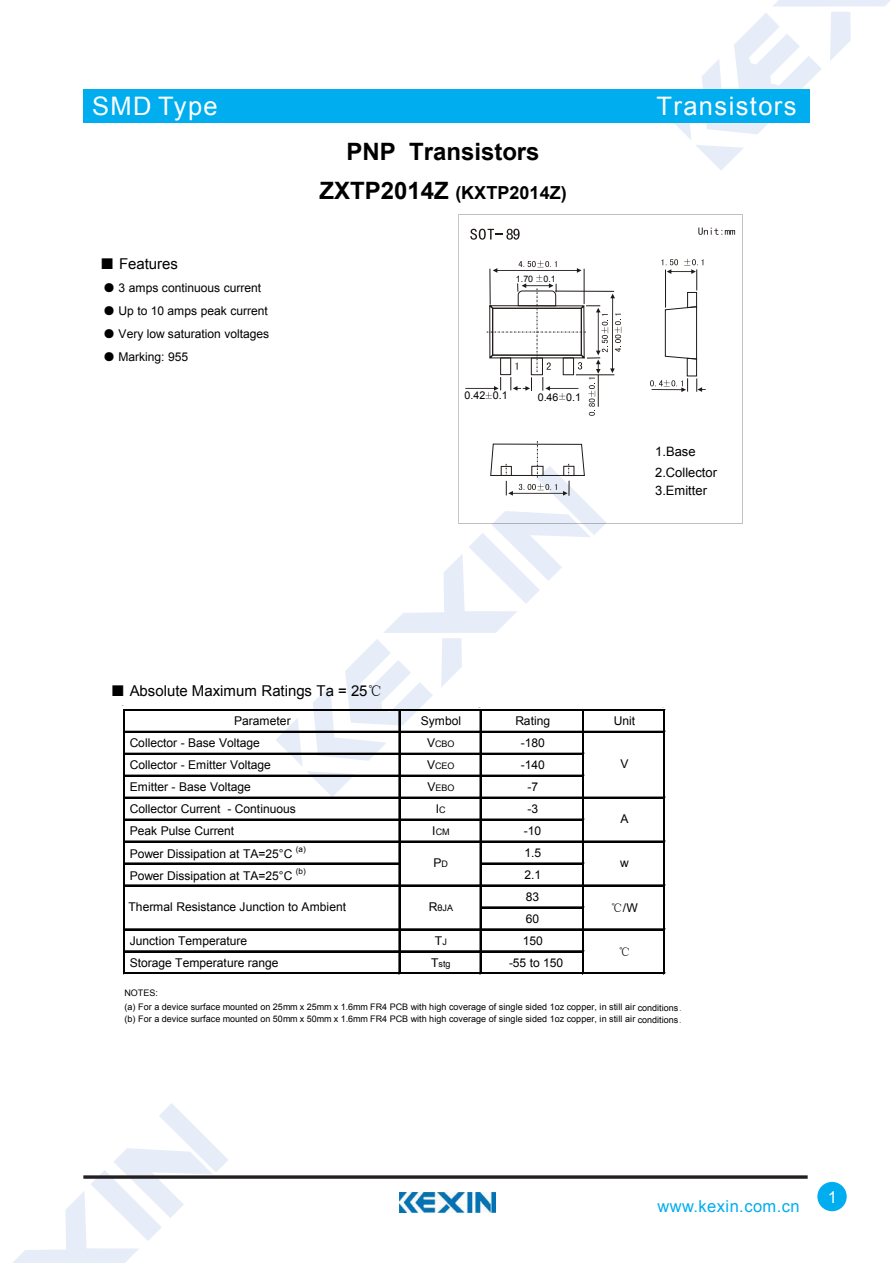
<style>
.page{position:relative;width:893px;height:1263px;background:#fff}
.page>*{position:absolute;margin:0;border:0;box-sizing:border-box;transform-origin:0 0}
.t1{font:25.5px "Arial";letter-spacing:.055em;color:#fff}
.t2{font:700 24px "Arial";color:#000}
.t3{font:700 18px "Arial";letter-spacing:.005em;color:#000}
.t4{font:16.5px "Arial";letter-spacing:.025em;color:#00adef}
.t5{font:16.5px "Arial";color:#fff}
.t6{font:15px "Arial";color:#000}
.t7{font:12.9px/20.7px "Arial";color:#010101}
.t8{font:12px/21.9px "Arial";letter-spacing:-.005em;color:#000}
.t9{font:12px "Sim Sun";color:#000}
.t10{font:10.65px "Arial";color:#010101}
.t11{font:9px/15px "Arial";letter-spacing:.005em;color:#000}
.t12{font:8.85px "Arial";color:#010101}
.t13{font:8.1px "Arial";color:#000}
.s1{font-family:"Sim Sun"}
.s2{font-size:24px}
.s3{font-size:12px}
.s4{font-size:9px}
</style>
<div class="page">
<svg style="left:674px;top:0;width:216px;height:170px"></svg>
<svg style="left:13px;top:1103px;width:215px;height:160px"></svg>
<div style="left:83px;top:89px;width:726px;height:34px;background:#00adef"></div>
<svg style="left:83px;top:1175px;width:725px;height:4px;background:#433f40"></svg>
<div style="left:817px;top:1182px;width:30px;height:29px;background:#00adef;border-radius:50%"></div>
<img style="left:400px;top:1193px;width:95px;height:20px">
<svg style="left:698px;top:228px;width:37px;height:7px"></svg>
<svg style="left:470px;top:229px;width:50px;height:11px"></svg>
<svg style="left:650px;top:259px;width:56px;height:133px"></svg>
<svg style="left:276px;top:441px;width:330px;height:356px"></svg>
<svg style="left:465px;top:261px;width:156px;height:155px"></svg>
<hr style="left:124px;top:863px;width:276px;height:1px;background:#000">
<hr style="left:123px;top:709px;width:1px;height:265px;background:#000">
<hr style="left:399px;top:711px;width:1px;height:263px;background:#000">
<hr style="left:480px;top:711px;width:1px;height:263px;background:#000">
<hr style="left:582px;top:711px;width:2px;height:263px;background:#000">
<hr style="left:663px;top:711px;width:1px;height:263px;background:#000">
<hr style="left:664px;top:711px;width:1px;height:263px;background:#000">
<hr style="left:124px;top:709px;width:541px;height:2px;background:#000">
<hr style="left:124px;top:731px;width:541px;height:2px;background:#000">
<hr style="left:124px;top:753px;width:460px;height:2px;background:#000">
<hr style="left:124px;top:775px;width:460px;height:2px;background:#000">
<hr style="left:124px;top:797px;width:541px;height:2px;background:#000">
<hr style="left:124px;top:819px;width:460px;height:1px;background:#000">
<hr style="left:124px;top:841px;width:541px;height:1px;background:#000">
<hr style="left:481px;top:863px;width:103px;height:1px;background:#000">
<hr style="left:124px;top:885px;width:541px;height:1px;background:#000">
<hr style="left:481px;top:907px;width:103px;height:1px;background:#000">
<hr style="left:124px;top:929px;width:541px;height:1px;background:#000">
<hr style="left:124px;top:951px;width:460px;height:1px;background:#000">
<hr style="left:124px;top:972px;width:541px;height:1px;background:#000">
<hr style="left:124px;top:973px;width:541px;height:1px;background:#000">
<h1 class="t1" style="left:92px;top:89px;width:127px">SMD Type</h1>
<p class="t6" style="left:100px;top:254px;width:80px"><span class="s1">■</span> Features</p>
<p class="t8" style="left:103px;top:277px;width:159px"><span class="s1">●</span> 3 amps continuous current</p>
<p class="t8" style="left:103px;top:300px;width:166px"><span class="s1">●</span> Up to 10 amps peak current</p>
<p class="t8" style="left:103px;top:323px;width:168px"><span class="s1">●</span> Very low saturation voltages</p>
<p class="t8" style="left:103px;top:346px;width:87px"><span class="s1">●</span> Marking: 955</p>
<h2 class="t2" style="left:346px;top:136px;width:195px">PNP Transistors</h2>
<h3 class="t3" style="left:319px;top:181px;width:249px"><span class="s2">ZXTP2014Z</span> (KXTP2014Z)</h3>
<p class="t12" style="left:516px;top:273px;width:42px">1.70 0.1</p>
<p class="t10" style="left:465px;top:388px;width:45px">0.42 0.1</p>
<p class="t10" style="left:538px;top:390px;width:45px">0.46 0.1</p>
<h1 class="t1" style="left:657px;top:89px;width:141px">Transistors</h1>
<p class="t7" style="left:655px;top:441px;width:63px">1.Base<br>2.Collector</p>
<p class="t7" style="left:655px;top:480px;width:53px">3.Emitter</p>
<p class="t6" style="left:111px;top:681px;width:273px"><span class="s1">■</span> Absolute Maximum Ratings Ta = 25<span class="s1">℃</span></p>
<p class="t8" style="left:234px;top:710px;width:58px">Parameter</p>
<p class="t8" style="left:421px;top:710px;width:42px">Symbol</p>
<p class="t8" style="left:515px;top:710px;width:36px">Rating</p>
<p class="t8" style="left:614px;top:710px;width:23px">Unit</p>
<p class="t8" style="left:130px;top:732px;width:132px">Collector - Base Voltage</p>
<p class="t11" style="left:427px;top:736px;width:29px"><span class="s3">V</span>CBO</p>
<p class="t8" style="left:521px;top:732px;width:26px">-180</p>
<p class="t8" style="left:130px;top:754px;width:143px">Collector - Emitter Voltage</p>
<p class="t11" style="left:427px;top:758px;width:29px"><span class="s3">V</span>CEO</p>
<p class="t8" style="left:521px;top:754px;width:26px">-140</p>
<p class="t8" style="left:130px;top:776px;width:123px">Emitter - Base Voltage</p>
<p class="t11" style="left:427px;top:780px;width:29px"><span class="s3">V</span>EBO</p>
<p class="t8" style="left:527px;top:776px;width:12px">-7</p>
<p class="t8" style="left:130px;top:798px;width:168px">Collector Current - Continuous</p>
<p class="t8" style="left:436px;top:798px;width:11px">I<span class="s4">C</span></p>
<p class="t8" style="left:527px;top:798px;width:12px">-3</p>
<p class="t8" style="left:130px;top:820px;width:106px">Peak Pulse Current</p>
<p class="t11" style="left:432px;top:824px;width:19px"><span class="s3">I</span>CM</p>
<p class="t8" style="left:524px;top:820px;width:19px">-10</p>
<p class="t8" style="left:130px;top:843px;width:164px">Power Dissipation at TA=25°C</p>
<p class="t13" style="left:296px;top:844px;width:11px">(a)</p>
<p class="t8" style="left:524px;top:842px;width:18px">1.5</p>
<p class="t8" style="left:130px;top:865px;width:164px">Power Dissipation at TA=25°C</p>
<p class="t13" style="left:296px;top:866px;width:11px">(b)</p>
<p class="t8" style="left:524px;top:864px;width:18px">2.1<br>83<br>60</p>
<p class="t8" style="left:130px;top:930px;width:119px">Junction Temperature</p>
<p class="t8" style="left:435px;top:930px;width:13px">T<span class="s4">J</span></p>
<p class="t8" style="left:523px;top:930px;width:22px">150</p>
<p class="t8" style="left:130px;top:952px;width:150px">Storage Temperature range</p>
<p class="t11" style="left:431px;top:956px;width:21px"><span class="s3">T</span>stg</p>
<p class="t8" style="left:509px;top:952px;width:56px">-55 to 150</p>
<p class="t8" style="left:620px;top:753px;width:10px">V</p>
<p class="t8" style="left:620px;top:808px;width:10px">A</p>
<p class="t8" style="left:433px;top:852px;width:16px">P<span class="s4">D</span></p>
<p class="t8" style="left:620px;top:852px;width:10px">w</p>
<p class="t8" style="left:129px;top:896px;width:219px">Thermal Resistance Junction to Ambient</p>
<p class="t11" style="left:429px;top:900px;width:26px"><span class="s3">R</span>θJA</p>
<p class="t8" style="left:611px;top:897px;width:28px"><span class="s1">℃</span>/W</p>
<p class="t9" style="left:618px;top:946px;width:14px">℃</p>
<p class="t11" style="left:124px;top:985px;width:555px">NOTES:<br>(a) For a device surface mounted on 25mm x 25mm x 1.6mm FR4 PCB with high coverage of single sided 1oz copper, in still air conditions</p>
<p class="t11" style="left:124px;top:1011px;width:558px">(b) For a device surface mounted on 50mm x 50mm x 1.6mm FR4 PCB with high coverage of single sided 1oz copper, in still air conditions.</p>
<h3 class="t4" style="left:657px;top:1196px;width:144px">www.kexin.com.cn</h3>
<h3 class="t5" style="left:828px;top:1186px;width:11px">1</h3>
</div>
